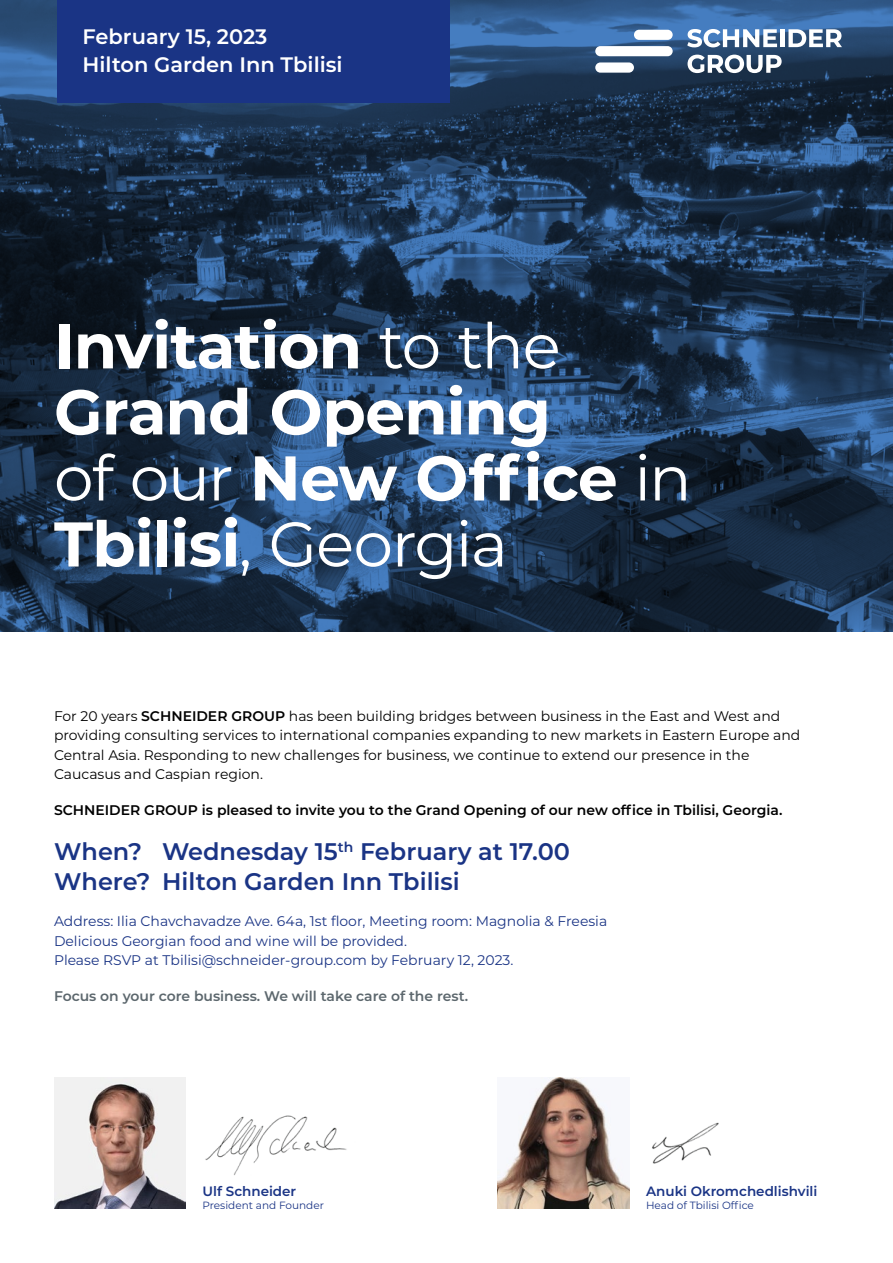
<style>
.page{position:relative;width:893px;height:1263px;background:#fff}
.page>*{position:absolute;margin:0;border:0;box-sizing:border-box;transform-origin:0 0}
.t1{font:700 63px/66px "Montserrat";letter-spacing:-.015em;color:#fff}
.t2{font:600 24px/30px "Montserrat";color:#1a3485}
.t3{font:600 21px/27.9px "Montserrat";color:#fff}
.t4{font:13.95px/19.5px "Montserrat";color:#000}
.t5{font:13.95px/19.5px "Montserrat";color:#1a3485}
.t6{font:600 13.95px "Montserrat";color:#000}
.t7{font:600 13.95px "Montserrat";color:#5c676d}
.t8{font:600 13.5px "Montserrat";color:#1a3485}
.t9{font:10.5px "Montserrat";color:#1a3485}
.s1{font-weight:400}
.s2{font-weight:600}
</style>
<div class="page">
<svg style="left:0;top:0;width:893px;height:631px;background:#1e3654"></svg>
<div style="left:57px;top:0;width:392px;height:102px;background:#1a3485"></div>
<svg style="left:687px;top:29px;width:90px;height:18px"></svg>
<hr style="left:780px;top:29px;width:4px;height:18px;background:#fff">
<svg style="left:788px;top:29px;width:54px;height:18px"></svg>
<svg style="left:687px;top:55px;width:95px;height:18px"></svg>
<div style="left:634px;top:30px;width:39px;height:10px;background:#fff;border-radius:5px"></div>
<div style="left:595px;top:46px;width:78px;height:10px;background:#fff;border-radius:5px"></div>
<div style="left:595px;top:62px;width:39px;height:11px;background:#fff;border-radius:5px"></div>
<img style="left:54px;top:1077px;width:132px;height:132px">
<img style="left:497px;top:1077px;width:132px;height:132px">
<img style="left:205px;top:1115px;width:142px;height:60px">
<img style="left:652px;top:1122px;width:67px;height:42px">
<h3 class="t3" style="left:82px;top:22px;width:262px">February 15, 2023<br>Hilton Garden Inn Tbilisi</h3>
<h1 class="t1" style="left:54px;top:310px;width:639px">Invitation <span class="s1">to the<br></span>Grand Opening<br><span class="s1">of our</span> New Office <span class="s1">in<br></span>Tbilisi<span class="s1">, Georgia</span></h1>
<p class="t4" style="left:54px;top:706px;width:748px">For 20 years <span class="s2">SCHNEIDER GROUP</span> has been building bridges between business in the East and West and providing consulting services to international companies expanding to new markets in Eastern Europe and Central Asia. Responding to new challenges for business, we continue to extend our presence in the Caucasus and Caspian region.</p>
<p class="t6" style="left:54px;top:801px;width:730px">SCHNEIDER GROUP is pleased to invite you to the Grand Opening of our new office in Tbilisi, Georgia.</p>
<h2 class="t2" style="left:54px;top:836px;width:518px">When? Wednesday 15<sup>th</sup> February at 17.00<br>Where? Hilton Garden Inn Tbilisi</h2>
<p class="t5" style="left:54px;top:911px;width:555px">Address: Ilia Chavchavadze Ave. 64a, 1st floor, Meeting room: Magnolia &amp; Freesia<br>Delicious Georgian food and wine will be provided.<br>Please RSVP at Tbilisi@schneider-group.com by February 12, 2023.</p>
<p class="t7" style="left:54px;top:987px;width:416px">Focus on your core business. We will take care of the rest.</p>
<p class="t8" style="left:203px;top:1182px;width:95px">Ulf Schneider</p>
<p class="t9" style="left:203px;top:1198px;width:123px">President and Founder</p>
<p class="t8" style="left:646px;top:1182px;width:173px">Anuki Okromchedlishvili</p>
<p class="t9" style="left:646px;top:1198px;width:109px">Head of Tbilisi Office</p>
</div>
